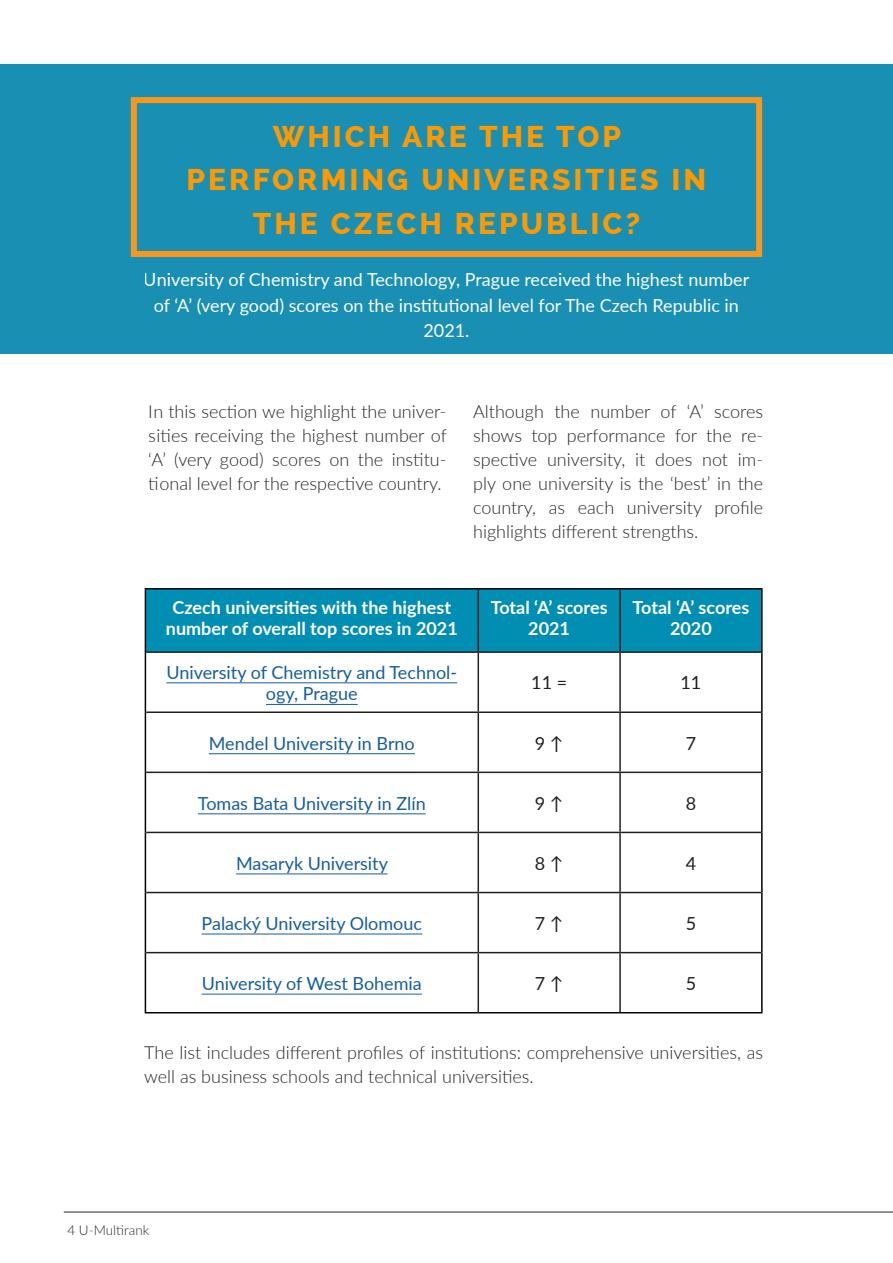
<style>
.page{position:relative;width:893px;height:1263px;background:#fff}
.page>*{position:absolute;margin:0;border:0;box-sizing:border-box;transform-origin:0 0}
.Pull_Text_-_Align_Ri{font:800 30px "Raleway";letter-spacing:.1em;color:#f90}
.t1{font:300 18px/24px "Lato";color:#231f20;text-align:justify}
.t2{font:18px/21.6px "Lato";color:#175d9e;text-align:center}
.t3{font:18px/25.5px "Lato";color:#fff;text-align:center}
.t4{font:700 18px/21.6px "Lato";color:#fff;text-align:center}
.t5{font:18px "Lato";color:#231f20}
.t6{font:300 13.5px "Lato";color:#262825}
</style>
<div class="page">
<div style="left:146px;top:589px;width:615px;height:62px;background:#008eb3"></div>
<hr style="left:145px;top:588px;width:333px;height:1px;background:#000">
<hr style="left:145px;top:589px;width:1px;height:63px;background:#000">
<hr style="left:478px;top:588px;width:142px;height:1px;background:#000">
<hr style="left:620px;top:588px;width:143px;height:1px;background:#000">
<hr style="left:761px;top:589px;width:2px;height:63px;background:#000">
<hr style="left:145px;top:652px;width:1px;height:60px;background:#000">
<hr style="left:761px;top:652px;width:2px;height:60px;background:#000">
<hr style="left:145px;top:712px;width:1px;height:60px;background:#000">
<hr style="left:761px;top:712px;width:2px;height:60px;background:#000">
<hr style="left:145px;top:772px;width:1px;height:60px;background:#000">
<hr style="left:761px;top:772px;width:2px;height:60px;background:#000">
<hr style="left:145px;top:832px;width:1px;height:60px;background:#000">
<hr style="left:761px;top:832px;width:2px;height:60px;background:#000">
<hr style="left:145px;top:892px;width:1px;height:61px;background:#000">
<hr style="left:761px;top:892px;width:2px;height:61px;background:#000">
<hr style="left:145px;top:953px;width:1px;height:59px;background:#000">
<hr style="left:761px;top:953px;width:2px;height:59px;background:#000">
<hr style="left:145px;top:1012px;width:333px;height:1px;background:#000">
<hr style="left:478px;top:1012px;width:142px;height:1px;background:#000">
<hr style="left:620px;top:1012px;width:143px;height:1px;background:#000">
<hr style="left:478px;top:589px;width:1px;height:62px;background:#231f20">
<hr style="left:619px;top:589px;width:2px;height:62px;background:#231f20">
<hr style="left:146px;top:651px;width:332px;height:2px;background:#231f20">
<hr style="left:478px;top:651px;width:142px;height:2px;background:#231f20">
<hr style="left:478px;top:653px;width:1px;height:58px;background:#231f20">
<hr style="left:620px;top:651px;width:141px;height:2px;background:#231f20">
<hr style="left:619px;top:653px;width:2px;height:58px;background:#231f20">
<hr style="left:146px;top:711px;width:332px;height:2px;background:#231f20">
<hr style="left:478px;top:711px;width:142px;height:2px;background:#231f20">
<hr style="left:478px;top:713px;width:1px;height:58px;background:#231f20">
<hr style="left:620px;top:711px;width:141px;height:2px;background:#231f20">
<hr style="left:619px;top:713px;width:2px;height:58px;background:#231f20">
<hr style="left:146px;top:771px;width:332px;height:2px;background:#231f20">
<hr style="left:478px;top:771px;width:142px;height:2px;background:#231f20">
<hr style="left:478px;top:773px;width:1px;height:59px;background:#231f20">
<hr style="left:620px;top:771px;width:141px;height:2px;background:#231f20">
<hr style="left:619px;top:773px;width:2px;height:59px;background:#231f20">
<hr style="left:146px;top:832px;width:332px;height:1px;background:#231f20">
<hr style="left:478px;top:832px;width:142px;height:1px;background:#231f20">
<hr style="left:478px;top:833px;width:1px;height:59px;background:#231f20">
<hr style="left:620px;top:832px;width:141px;height:1px;background:#231f20">
<hr style="left:619px;top:833px;width:2px;height:59px;background:#231f20">
<hr style="left:146px;top:892px;width:332px;height:1px;background:#231f20">
<hr style="left:478px;top:892px;width:142px;height:1px;background:#231f20">
<hr style="left:478px;top:893px;width:1px;height:59px;background:#231f20">
<hr style="left:620px;top:892px;width:141px;height:1px;background:#231f20">
<hr style="left:619px;top:893px;width:2px;height:59px;background:#231f20">
<hr style="left:146px;top:952px;width:332px;height:1px;background:#231f20">
<hr style="left:478px;top:952px;width:142px;height:1px;background:#231f20">
<hr style="left:478px;top:953px;width:1px;height:59px;background:#231f20">
<hr style="left:620px;top:952px;width:141px;height:1px;background:#231f20">
<hr style="left:619px;top:953px;width:2px;height:59px;background:#231f20">
<hr style="left:166px;top:682px;width:291px;height:1px;background:#175d9e">
<hr style="left:266px;top:704px;width:92px;height:1px;background:#175d9e">
<hr style="left:209px;top:753px;width:206px;height:1px;background:#175d9e">
<hr style="left:198px;top:813px;width:228px;height:1px;background:#175d9e">
<hr style="left:236px;top:873px;width:152px;height:1px;background:#175d9e">
<hr style="left:202px;top:934px;width:220px;height:1px;background:#175d9e">
<hr style="left:202px;top:994px;width:220px;height:1px;background:#175d9e">
<div style="left:0;top:64px;width:893px;height:289px;background:#198fb4"></div>
<hr style="left:64px;top:1212px;width:829px;height:1px;background:#262825">
<div style="left:131px;top:97px;width:631px;height:160px;border:6px solid #f7981d"></div>
<p class="Pull_Text_-_Align_Ri" style="left:273px;top:119px;width:350px">WHICH ARE THE TOP</p>
<p class="Pull_Text_-_Align_Ri" style="left:187px;top:163px;width:521px">PERFORMING UNIVERSITIES IN</p>
<p class="Pull_Text_-_Align_Ri" style="left:253px;top:206px;width:389px">THE CZECH REPUBLIC?</p>
<p class="t3" style="left:144px;top:266px;width:607px">University of Chemistry and Technology, Prague received the highest number of ‘A’ (very good) scores on the institutional level for The Czech Republic in<br>2021.</p>
<p class="t1" style="left:149px;top:399px;width:299px">In this section we highlight the univer&shy;sities receiving the highest number of ‘A’ (very good) scores on the institu&shy;tional level for the respective country.</p>
<p class="t1" style="left:473px;top:399px;width:291px">Although the number of ‘A’ scores shows top performance for the re&shy;spective university, it does not im&shy;ply one university is the ‘best’ in the country, as each university profile highlights different strengths.</p>
<p class="t4" style="left:166px;top:596px;width:293px">Czech universities with the highest number of overall top scores in 2021</p>
<p class="t4" style="left:491px;top:596px;width:118px">Total ‘A’ scores<br>2021</p>
<p class="t4" style="left:633px;top:596px;width:118px">Total ‘A’ scores<br>2020</p>
<p class="t2" style="left:166px;top:660px;width:292px">University of Chemistry and Technol&shy;ogy, Prague</p>
<p class="t5" style="left:531px;top:670px;width:37px">11 =</p>
<p class="t5" style="left:680px;top:670px;width:22px">11</p>
<p class="t2" style="left:209px;top:731px;width:208px">Mendel University in Brno</p>
<p class="t5" style="left:535px;top:730px;width:30px">9 ↑</p>
<p class="t5" style="left:686px;top:730px;width:12px">7</p>
<p class="t2" style="left:198px;top:791px;width:229px">Tomas Bata University in Zlín</p>
<p class="t5" style="left:535px;top:790px;width:30px">9 ↑</p>
<p class="t5" style="left:686px;top:790px;width:12px">8</p>
<p class="t2" style="left:236px;top:852px;width:153px">Masaryk University</p>
<p class="t5" style="left:535px;top:850px;width:30px">8 ↑</p>
<p class="t5" style="left:686px;top:850px;width:12px">4</p>
<p class="t2" style="left:202px;top:912px;width:222px">Palacký University Olomouc</p>
<p class="t5" style="left:535px;top:910px;width:30px">7 ↑</p>
<p class="t5" style="left:686px;top:910px;width:12px">5</p>
<p class="t2" style="left:202px;top:972px;width:222px">University of West Bohemia</p>
<p class="t5" style="left:535px;top:970px;width:30px">7 ↑</p>
<p class="t5" style="left:686px;top:970px;width:12px">5</p>
<p class="t1" style="left:144px;top:1040px;width:620px">The list includes different profiles of institutions: comprehensive universities, as well as business schools and technical universities.</p>
<p class="t6" style="left:67px;top:1220px;width:83px">4 U-Multirank</p>
</div>
